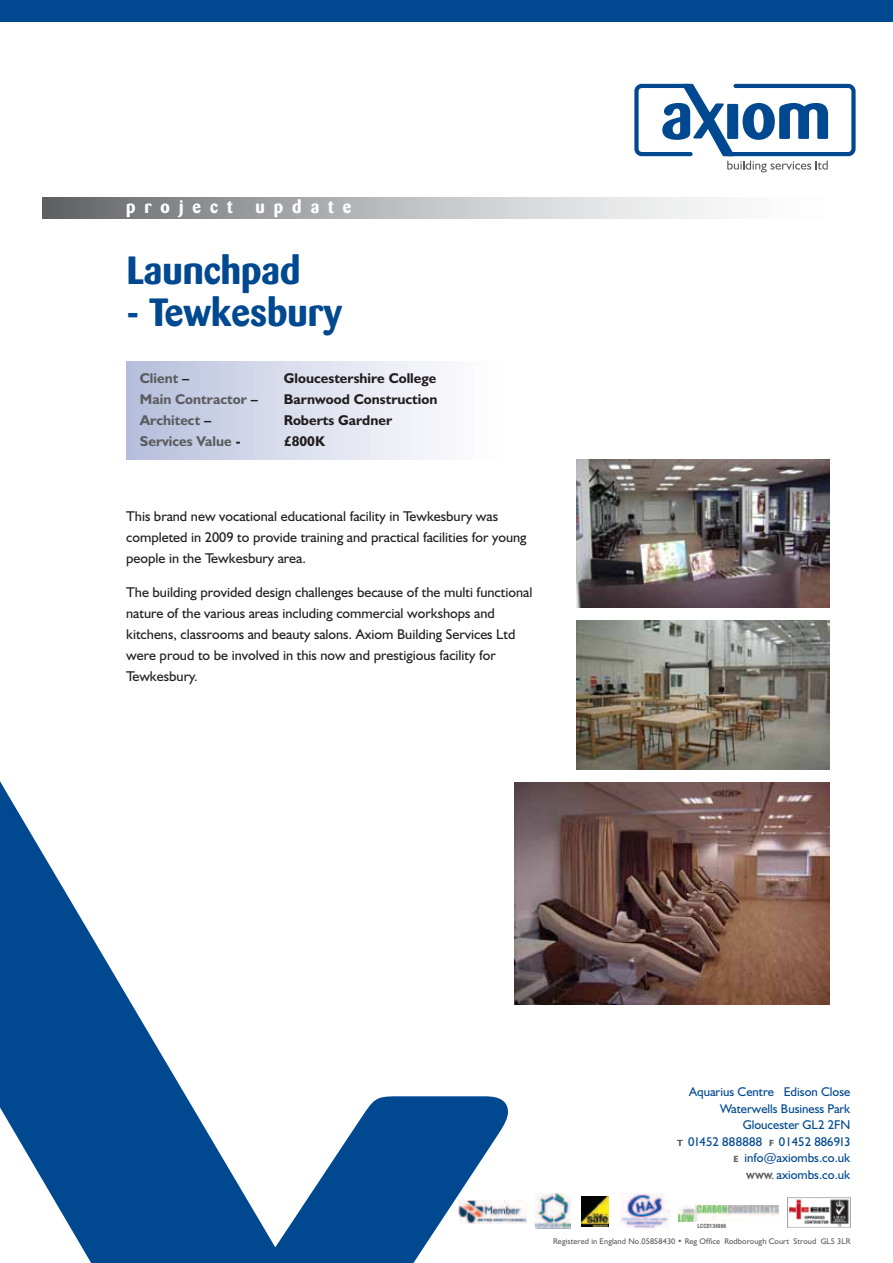
<style>
.page{position:relative;width:893px;height:1263px;background:#fff}
.page>*{position:absolute;margin:0;border:0;box-sizing:border-box;transform-origin:0 0}
.t1{font:700 39px "Barmeno";color:#004990}
.t2{font:700 18px "Barmeno";letter-spacing:.5em;color:#fff}
.t3{font:14.25px/21px "Humanist 521 BT";color:#231f20}
.t4{font:700 14.25px "Humanist 521 BT";color:#231f20}
.t5{font:700 14.25px "Humanist 521 BT";color:#5b5c5e}
.t6{font:12.75px/16.5px "Humanist 521 BT";color:#004990;text-align:right}
.t7{font:8.25px "Humanist 521 BT";letter-spacing:.01em;color:#5b5c5e}
.t8{font:700 condensed 5.55px "Swiss 721 BT";color:#5b5c5e}
.s1{color:#231f20}
.s2{font-weight:700;font-size:9px;color:#5b5c5e}
</style>
<div class="page">
<div style="left:126px;top:361px;width:406px;height:98px;background:linear-gradient(to right,#b8c0dd,#fff)"></div>
<div style="left:43px;top:197px;width:807px;height:22px;background:linear-gradient(to right,#6c6f72,#fff)"></div>
<svg style="left:634px;top:83px;width:222px;height:89px"></svg>
<svg style="left:0;top:781px;width:520px;height:482px"></svg>
<div style="left:0;top:0;width:893px;height:21px;background:#004990"></div>
<img style="left:576px;top:459px;width:253px;height:148px">
<img style="left:576px;top:621px;width:253px;height:148px">
<img style="left:787px;top:1197px;width:63px;height:30px">
<img style="left:620px;top:1194px;width:49px;height:35px">
<img style="left:536px;top:1194px;width:34px;height:35px">
<img style="left:459px;top:1200px;width:67px;height:24px">
<img style="left:582px;top:1196px;width:27px;height:30px">
<img style="left:678px;top:1205px;width:100px;height:17px">
<img style="left:514px;top:782px;width:315px;height:222px">
<p class="t2" style="left:126px;top:195px;width:108px">project</p>
<p class="t2" style="left:256px;top:195px;width:98px">update</p>
<h1 class="t1" style="left:127px;top:247px;width:175px">Launchpad</h1>
<h1 class="t1" style="left:127px;top:289px;width:217px">- Tewkesbury</h1>
<p class="t5" style="left:140px;top:369px;width:51px">Client <span class="s1">–</span></p>
<p class="t4" style="left:284px;top:369px;width:154px">Gloucestershire College</p>
<p class="t5" style="left:140px;top:390px;width:119px">Main Contractor <span class="s1">–</span></p>
<p class="t4" style="left:284px;top:390px;width:155px">Barnwood Construction</p>
<p class="t5" style="left:140px;top:411px;width:73px">Architect <span class="s1">–</span></p>
<p class="t4" style="left:284px;top:411px;width:110px">Roberts Gardner</p>
<p class="t5" style="left:140px;top:432px;width:102px">Services Value <span class="s1">-</span></p>
<p class="t4" style="left:284px;top:432px;width:42px">£800K</p>
<p class="t3" style="left:126px;top:505px;width:402px">This brand new vocational educational facility in Tewkesbury was completed in 2009 to provide training and practical facilities for young people in the Tewkesbury area.</p>
<p class="t3" style="left:126px;top:581px;width:408px">The building provided design challenges because of the multi functional nature of the various areas including commercial workshops and kitchens, classrooms and beauty salons. Axiom Building Services Ltd were proud to be involved in this now and prestigious facility for Tewkesbury.</p>
<p class="t6" style="left:677px;top:1083px;width:175px">Aquarius Centre Edison Close<br>Waterwells Business Park<br>Gloucester GL2 2FN<br><span class="s2">T</span> 01452 888888 <span class="s2">F</span> 01452 886913<br><span class="s2">E</span> info@axiombs.co.uk<br><span class="s2">WWW.</span> axiombs.co.uk</p>
<p class="t8" style="left:698px;top:1222px;width:30px">LCCD134966</p>
<p class="t7" style="left:553px;top:1236px;width:299px">Registered in England No.05858430 • Reg Office Rodborough Court Stroud GL5 3LR</p>
</div>
